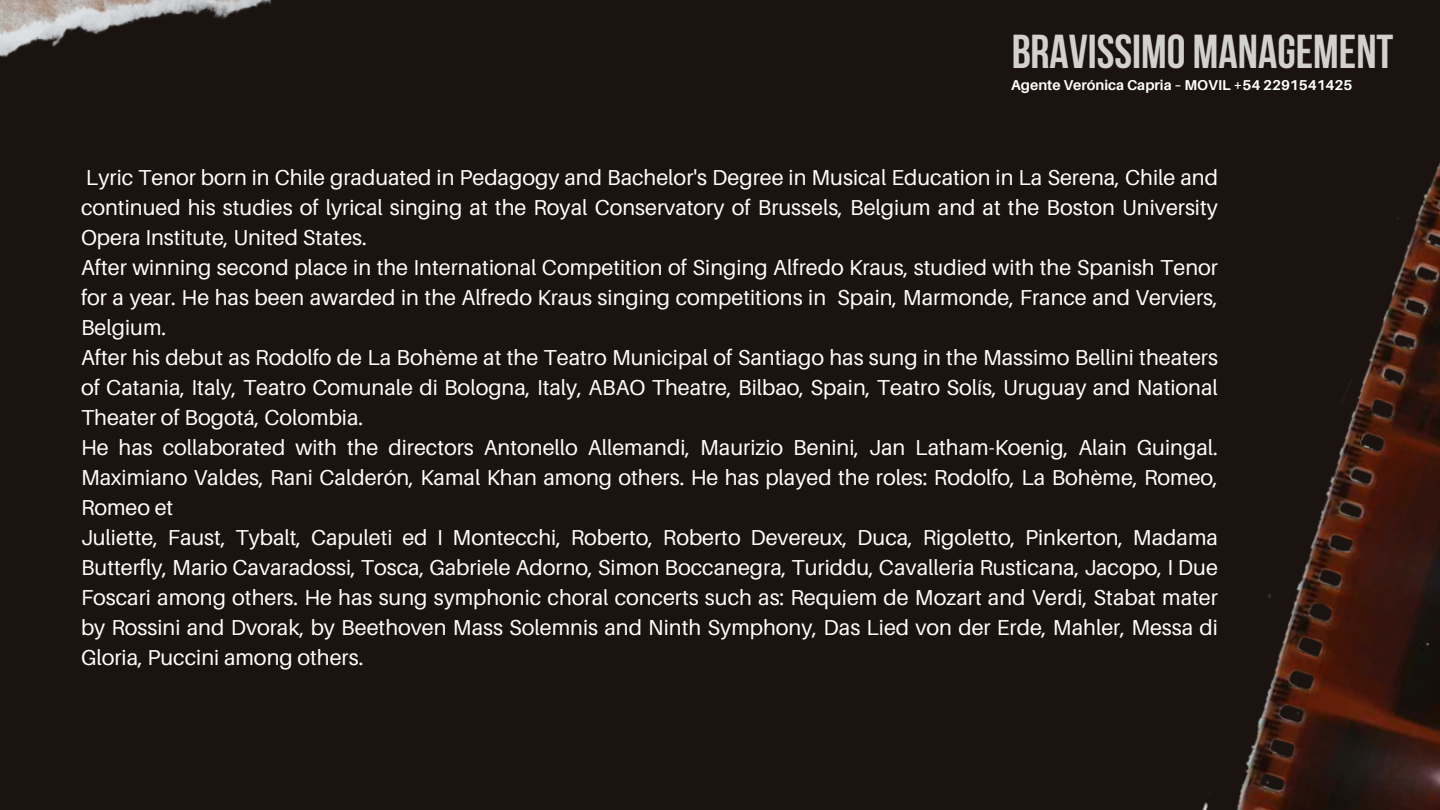
<style>
.page{position:relative;width:1440px;height:810px;background:#1b130f}
.page>*{position:absolute;margin:0;border:0;box-sizing:border-box;transform-origin:0 0}
.t1{font:700 47.4px "Bebas Neue";color:#fff}
.t2{font:21.6px/30px "Aileron";color:#fff;text-align:justify}
.t3{font:700 14.3px "Aileron";color:#fff}
</style>
<div class="page">
<img style="left:1202px;top:162px;width:238px;height:648px">
<img style="left:0;top:0;width:272px;height:57px">
<h1 class="t1" style="left:1011px;top:33px;width:384px">BRAVISSIMO MANAGEMENT</h1>
<p class="t3" style="left:1011px;top:76px;width:343px">Agente Verónica Capria – MOVIL +54 2291541425</p>
<p class="t2" style="left:81px;top:162px;width:1138px">Lyric Tenor born in Chile graduated in Pedagogy and Bachelor's Degree in Musical Education in La Serena, Chile and continued his studies of lyrical singing at the Royal Conservatory of Brussels, Belgium and at the Boston University Opera Institute, United States.</p>
<p class="t2" style="left:81px;top:252px;width:1139px">After winning second place in the International Competition of Singing Alfredo Kraus, studied with the Spanish Tenor for a year. He has been awarded in the Alfredo Kraus singing competitions in Spain, Marmonde, France and Verviers, Belgium.</p>
<p class="t2" style="left:81px;top:342px;width:1138px">After his debut as Rodolfo de La Bohème at the Teatro Municipal of Santiago has sung in the Massimo Bellini theaters of Catania, Italy, Teatro Comunale di Bologna, Italy, ABAO Theatre, Bilbao, Spain, Teatro Solís, Uruguay and National Theater of Bogotá, Colombia.</p>
<p class="t2" style="left:81px;top:432px;width:1138px">He has collaborated with the directors Antonello Allemandi, Maurizio Benini, Jan Latham-Koenig, Alain Guingal.<br>Maximiano Valdes, Rani Calderón, Kamal Khan among others. He has played the roles: Rodolfo, La Bohème, Romeo, Romeo et</p>
<p class="t2" style="left:81px;top:522px;width:1138px">Juliette, Faust, Tybalt, Capuleti ed I Montecchi, Roberto, Roberto Devereux, Duca, Rigoletto, Pinkerton, Madama Butterfly, Mario Cavaradossi, Tosca, Gabriele Adorno, Simon Boccanegra, Turiddu, Cavalleria Rusticana, Jacopo, I Due Foscari among others. He has sung symphonic choral concerts such as: Requiem de Mozart and Verdi, Stabat mater by Rossini and Dvorak, by Beethoven Mass Solemnis and Ninth Symphony, Das Lied von der Erde, Mahler, Messa di Gloria, Puccini among others.</p>
</div>
